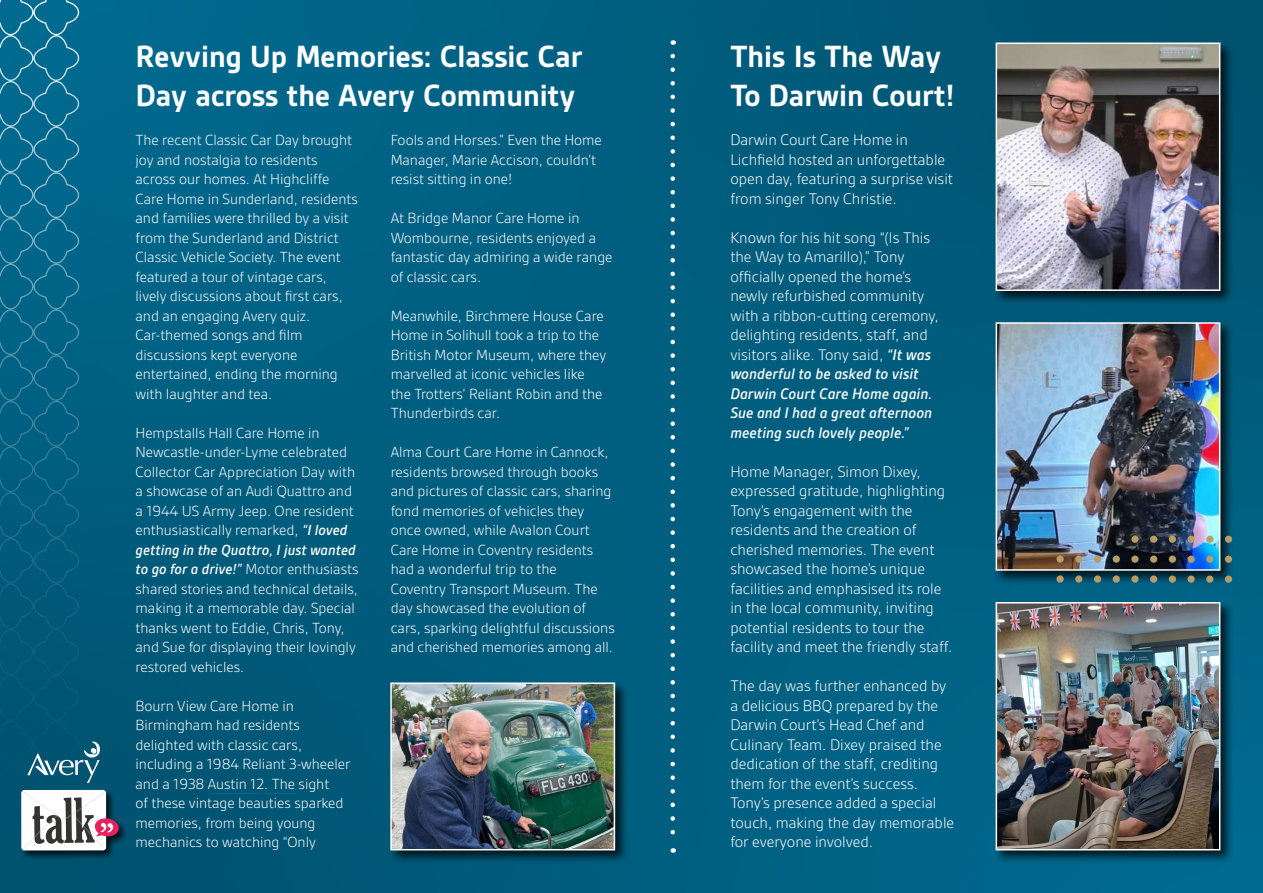
<style>
.page{position:relative;width:1263px;height:893px;background:#fff}
.page>*{position:absolute;margin:0;border:0;box-sizing:border-box;transform-origin:0 0}
.t1{font:700 33px/39.6px "Gesta";color:#fff}
.t2{font:300 16.5px/19.5px "Gesta";color:#fff}
.t3{font:300 15.75px/19.5px "Gesta";color:#fff}
.s1{font-weight:500;font-style:italic}
</style>
<div class="page">
<div style="left:0;top:0;width:1263px;height:893px;background:linear-gradient(to bottom,#005f81,#005d7e)"></div>
<svg style="left:670px;top:56px;width:5px;height:797px;background:#3a829c"></svg>
<div style="left:388px;top:681px;width:241px;height:184px;background:#000;opacity:.75"></div>
<img style="left:393px;top:685px;width:219px;height:162px">
<div style="left:390px;top:682px;width:225px;height:168px;border:2px solid #fff"></div>
<div style="left:993px;top:41px;width:242px;height:264px;background:#000;opacity:.75"></div>
<img style="left:998px;top:46px;width:219px;height:242px">
<div style="left:995px;top:43px;width:225px;height:248px;border:2px solid #fff"></div>
<div style="left:993px;top:320px;width:242px;height:265px;background:#000;opacity:.75"></div>
<img style="left:998px;top:325px;width:219px;height:243px">
<div style="left:995px;top:322px;width:225px;height:249px;border:2px solid #fff"></div>
<div style="left:993px;top:600px;width:242px;height:265px;background:#000;opacity:.75"></div>
<img style="left:998px;top:605px;width:219px;height:242px">
<div style="left:995px;top:602px;width:225px;height:248px;border:2px solid #fff"></div>
<svg style="left:0;top:0;width:79px;height:893px;background:#066283"></svg>
<div style="left:20px;top:788px;width:108px;height:72px;background:#000;opacity:.75"></div>
<div style="left:21px;top:790px;width:85px;height:60px;background:#fff;border-radius:3px"></div>
<svg style="left:24px;top:792px;width:95px;height:56px"></svg>
<svg style="left:27px;top:741px;width:73px;height:42px;background:#296f88"></svg>
<svg style="left:1225px;top:575px;width:7px;height:8px"></svg>
<svg style="left:1206px;top:575px;width:7px;height:8px"></svg>
<svg style="left:1187px;top:575px;width:8px;height:8px"></svg>
<svg style="left:1169px;top:575px;width:7px;height:8px"></svg>
<svg style="left:1150px;top:575px;width:7px;height:8px"></svg>
<svg style="left:1131px;top:575px;width:7px;height:8px"></svg>
<svg style="left:1113px;top:575px;width:7px;height:8px"></svg>
<svg style="left:1094px;top:575px;width:7px;height:8px"></svg>
<svg style="left:1075px;top:575px;width:7px;height:8px"></svg>
<svg style="left:1056px;top:575px;width:8px;height:8px"></svg>
<svg style="left:1225px;top:556px;width:7px;height:7px"></svg>
<svg style="left:1206px;top:556px;width:7px;height:7px"></svg>
<svg style="left:1187px;top:556px;width:8px;height:7px"></svg>
<svg style="left:1169px;top:556px;width:7px;height:7px"></svg>
<svg style="left:1150px;top:555px;width:7px;height:8px"></svg>
<svg style="left:1131px;top:555px;width:7px;height:8px"></svg>
<svg style="left:1113px;top:555px;width:7px;height:8px"></svg>
<svg style="left:1094px;top:555px;width:7px;height:8px"></svg>
<svg style="left:1075px;top:555px;width:7px;height:8px"></svg>
<svg style="left:1056px;top:555px;width:8px;height:8px"></svg>
<svg style="left:1225px;top:536px;width:7px;height:7px"></svg>
<svg style="left:1206px;top:536px;width:7px;height:7px"></svg>
<svg style="left:1187px;top:536px;width:8px;height:7px"></svg>
<svg style="left:1169px;top:536px;width:7px;height:7px"></svg>
<svg style="left:1150px;top:536px;width:7px;height:7px"></svg>
<svg style="left:1131px;top:536px;width:7px;height:7px"></svg>
<h1 class="t1" style="left:136px;top:36px;width:448px">Revving Up Memories: Classic Car<br>Day across the Avery Community</h1>
<p class="t3" style="left:136px;top:130px;width:224px">The recent Classic Car Day brought joy and nostalgia to residents across our homes. At Highcliffe<br>Care Home in Sunderland, residents and families were thrilled by a visit from the Sunderland and District<br>Classic Vehicle Society. The event featured a tour of vintage cars, lively discussions about first cars, and an engaging Avery quiz.<br>Car-themed songs and film discussions kept everyone entertained, ending the morning with laughter and tea.</p>
<p class="t3" style="left:136px;top:423px;width:224px">Hempstalls Hall Care Home in Newcastle-under-Lyme celebrated Collector Car Appreciation Day with a showcase of an Audi Quattro and a 1944 US Army Jeep. One resident enthusiastically remarked, <span class="s1">“I loved getting in the Quattro, I just wanted to go for a drive!”</span> Motor enthusiasts shared stories and technical details, making it a memorable day. Special thanks went to Eddie, Chris, Tony, and Sue for displaying their lovingly restored vehicles.</p>
<p class="t3" style="left:136px;top:696px;width:216px">Bourn View Care Home in<br>Birmingham had residents delighted with classic cars, including a 1984 Reliant 3-wheeler and a 1938 Austin 12. The sight<br>of these vintage beauties sparked memories, from being young mechanics to watching “Only</p>
<p class="t3" style="left:391px;top:130px;width:213px">Fools and Horses.” Even the Home<br>Manager, Marie Accison, couldn’t resist sitting in one!</p>
<p class="t3" style="left:391px;top:208px;width:223px">At Bridge Manor Care Home in<br>Wombourne, residents enjoyed a fantastic day admiring a wide range of classic cars.</p>
<p class="t3" style="left:391px;top:306px;width:217px">Meanwhile, Birchmere House Care<br>Home in Solihull took a trip to the<br>British Motor Museum, where they marvelled at iconic vehicles like the Trotters’ Reliant Robin and the<br>Thunderbirds car.</p>
<p class="t3" style="left:391px;top:442px;width:226px">Alma Court Care Home in Cannock, residents browsed through books and pictures of classic cars, sharing fond memories of vehicles they once owned, while Avalon Court<br>Care Home in Coventry residents had a wonderful trip to the<br>Coventry Transport Museum. The day showcased the evolution of cars, sparking delightful discussions and cherished memories among all.</p>
<h1 class="t1" style="left:730px;top:36px;width:226px">This Is The Way<br>To Darwin Court!</h1>
<p class="t2" style="left:730px;top:130px;width:224px">Darwin Court Care Home in<br>Lichfield hosted an unforgettable open day, featuring a surprise visit from singer Tony Christie.</p>
<p class="t2" style="left:730px;top:227px;width:210px">Known for his hit song “(Is This the Way to Amarillo),” Tony officially opened the home’s newly refurbished community with a ribbon-cutting ceremony, delighting residents, staff, and visitors alike. Tony said, <span class="s1">“It was wonderful to be asked to visit<br>Darwin Court Care Home again.<br>Sue and I had a great afternoon meeting such lovely people.”</span></p>
<p class="t2" style="left:730px;top:461px;width:224px">Home Manager, Simon Dixey, expressed gratitude, highlighting<br>Tony’s engagement with the residents and the creation of cherished memories. The event showcased the home’s unique facilities and emphasised its role in the local community, inviting potential residents to tour the facility and meet the friendly staff.</p>
<p class="t2" style="left:730px;top:676px;width:225px">The day was further enhanced by a delicious BBQ prepared by the<br>Darwin Court’s Head Chef and<br>Culinary Team. Dixey praised the dedication of the staff, crediting them for the event’s success.<br>Tony’s presence added a special touch, making the day memorable for everyone involved.</p>
</div>
